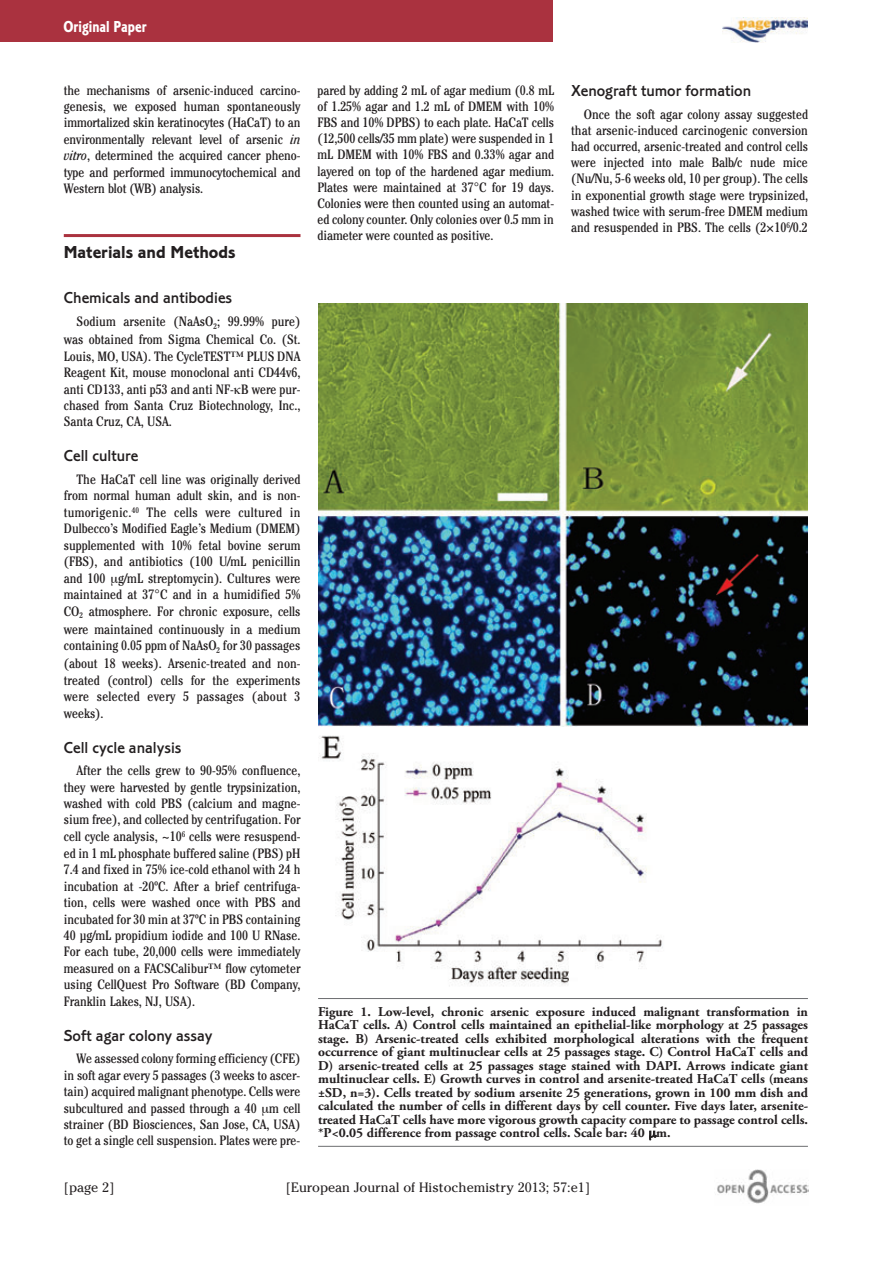
<style>
.page{position:relative;width:893px;height:1263px;background:#fff}
.page>*{position:absolute;margin:0;border:0;box-sizing:border-box;transform-origin:0 0}
.t1{font:18px "Corinthian Bold Plain";color:#231f20}
.t2{font:16.5px "Corinthian Medium Plain";color:#231f20}
.t3{font:16.5px "Corinthian Bold Condensed Plain";color:#fff}
.t4{font:condensed 13.5px/16.5px "Cheltenham";color:#231f20;text-align:justify}
.t5{font:700 13.5px/13.5px "Adobe Garamond Pro";color:#231f20;text-align:justify}
.t6{font:13.5px "Cheltenham";color:#231f20}
.s1{font-style:italic}
</style>
<div class="page">
<div style="left:0;top:0;width:553px;height:42px;background:#aa323f"></div>
<hr style="left:64px;top:234px;width:236px;height:3px;background:#aa323f">
<img style="left:717px;top:1169px;width:91px;height:35px">
<img style="left:723px;top:17px;width:84px;height:26px">
<img style="left:319px;top:304px;width:489px;height:682px">
<hr style="left:318px;top:998px;width:490px;height:1px;background:#6c6d70">
<hr style="left:318px;top:1146px;width:490px;height:1px;background:#6c6d70">
<p class="t3" style="left:63px;top:21px;width:85px">Original Paper</p>
<p class="t4" style="left:64px;top:83px;width:238px">the mechanisms of arsenic-induced carcino&shy;genesis, we exposed human spontaneously immortalized skin keratinocytes (HaCaT) to an environmentally relevant level of arsenic <span class="s1">in vitro</span>, determined the acquired cancer pheno&shy;type and performed immunocytochemical and Western blot (WB) analysis.</p>
<h1 class="t1" style="left:64px;top:246px;width:173px">Materials and Methods</h1>
<p class="t2" style="left:64px;top:292px;width:170px">Chemicals and antibodies</p>
<p class="t4" style="left:64px;top:314px;width:238px;line-height:18.1px;text-align:right">Sodium arsenite (NaAsO<sub>2</sub>; 99.99% pure) was obtained from Sigma Chemical Co. (St.</p>
<p class="t4" style="left:64px;top:349px;width:238px">Louis, MO, USA). The CycleTEST™ PLUS DNA Reagent Kit, mouse monoclonal anti CD44v6, anti CD133, anti p53 and anti NF- B were pur&shy;chased from Santa Cruz Biotechnology, Inc., Santa Cruz, CA, USA.</p>
<p class="t2" style="left:64px;top:450px;width:76px">Cell culture</p>
<p class="t4" style="left:64px;top:472px;width:238px;text-indent:13px">The HaCaT cell line was originally derived from normal human adult skin, and is non&shy;tumorigenic.<sup>40</sup> The cells were cultured in Dulbecco’s Modified Eagle’s Medium (DMEM) supplemented with 10% fetal bovine serum (FBS), and antibiotics (100 U/mL penicillin and 100 g/mL streptomycin). Cultures were maintained at 37°C and in a humidified 5% CO<sub>2</sub> atmosphere. For chronic exposure, cells</p>
<p class="t4" style="left:64px;top:622px;width:238px">were maintained continuously in a medium containing 0.05 ppm of NaAsO<sub>2</sub> for 30 passages</p>
<p class="t4" style="left:64px;top:657px;width:238px">(about 18 weeks). Arsenic-treated and non&shy;treated (control) cells for the experiments were selected every 5 passages (about 3 weeks).</p>
<p class="t2" style="left:64px;top:741px;width:119px">Cell cycle analysis</p>
<p class="t4" style="left:64px;top:763px;width:238px;text-indent:13px">After the cells grew to 90-95% confluence, they were harvested by gentle trypsinization, washed with cold PBS (calcium and magne&shy;sium free), and collected by centrifugation. For cell cycle analysis, ~10<sup>6</sup> cells were resuspend&shy;ed in 1 mL phosphate buffered saline (PBS) pH 7.4 and fixed in 75% ice-cold ethanol with 24 h incubation at -20ºC. After a brief centrifuga&shy;tion, cells were washed once with PBS and incubated for 30 min at 37ºC in PBS containing 40 µg/mL propidium iodide and 100 U RNase.<br>For each tube, 20,000 cells were immediately measured on a FACSCalibur™ flow cytometer using CellQuest Pro Software (BD Company, Franklin Lakes, NJ, USA).</p>
<p class="t2" style="left:64px;top:1029px;width:150px">Soft agar colony assay</p>
<p class="t4" style="left:64px;top:1051px;width:238px;text-indent:13px">We assessed colony forming efficiency (CFE) in soft agar every 5 passages (3 weeks to ascer&shy;tain) acquired malignant phenotype. Cells were subcultured and passed through a 40 m cell strainer (BD Biosciences, San Jose, CA, USA) to get a single cell suspension. Plates were pre-</p>
<p class="t4" style="left:317px;top:83px;width:238px">pared by adding 2 mL of agar medium (0.8 mL of 1.25% agar and 1.2 mL of DMEM with 10% FBS and 10% DPBS) to each plate. HaCaT cells (12,500 cells/35 mm plate) were suspended in 1 mL DMEM with 10% FBS and 0.33% agar and layered on top of the hardened agar medium.<br>Plates were maintained at 37°C for 19 days.<br>Colonies were then counted using an automat&shy;ed colony counter. Only colonies over 0.5 mm in diameter were counted as positive.</p>
<p class="t2" style="left:571px;top:85px;width:181px">Xenograft tumor formation</p>
<p class="t4" style="left:571px;top:107px;width:238px;text-indent:13px">Once the soft agar colony assay suggested that arsenic-induced carcinogenic conversion had occurred, arsenic-treated and control cells were injected into male Balb/c nude mice (Nu/Nu, 5-6 weeks old, 10 per group). The cells in exponential growth stage were trypsinized, washed twice with serum-free DMEM medium and resuspended in PBS. The cells (2×10<sup>6</sup>/0.2</p>
<p class="t5" style="left:318px;top:1006px;width:492px">Figure 1. Low-level, chronic arsenic exposure induced malignant transformation in HaCaT cells. A) Control cells maintained an epithelial-like morphology at 25 passages stage. B) Arsenic-treated cells exhibited morphological alterations with the frequent occurrence of giant multinuclear cells at 25 passages stage. C) Control HaCaT cells and D) arsenic-treated cells at 25 passages stage stained with DAPI. Arrows indicate giant multinuclear cells. E) Growth curves in control and arsenite-treated HaCaT cells (means ±SD, n=3). Cells treated by sodium arsenite 25 generations, grown in 100 mm dish and calculated the number of cells in different days by cell counter. Five days later, arsenite&shy;treated HaCaT cells have more vigorous growth capacity compare to passage control cells. *P&lt;0.05 difference from passage control cells. Scale bar: 40 m.</p>
<p class="t6" style="left:64px;top:1179px;width:52px">[page 2]</p>
<p class="t6" style="left:286px;top:1179px;width:306px">[European Journal of Histochemistry 2013; 57:e1]</p>
</div>
